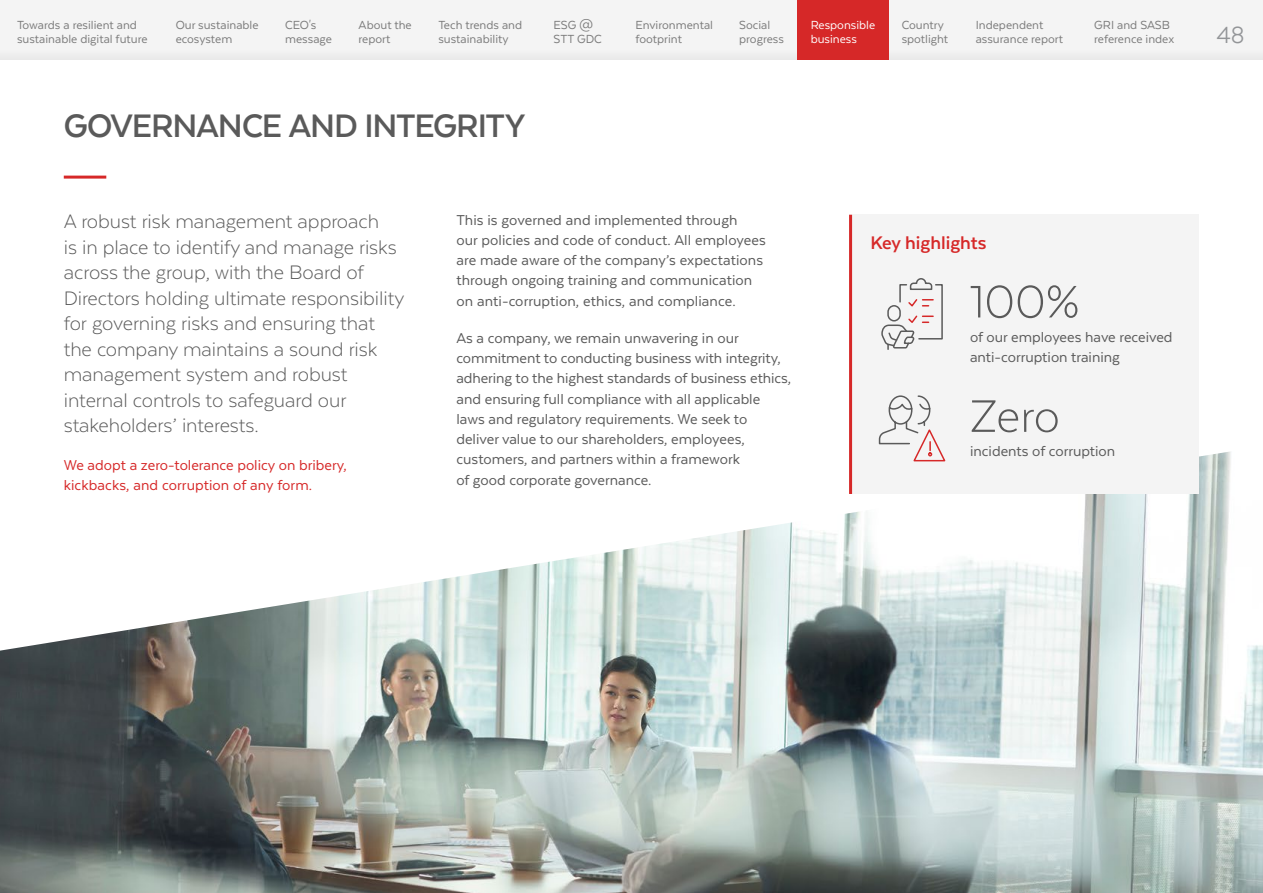
<style>
.page{position:relative;width:1263px;height:893px;background:#fff}
.page>*{position:absolute;margin:0;border:0;box-sizing:border-box;transform-origin:0 0}
.t1{font:300 52.5px "Texta";color:#5a5a5a}
.t2{font:700 37.5px "Texta";letter-spacing:-.025em;color:#5a5a5a}
.t3{font:27px "Texta";color:#939598}
.t4{font:300 22.5px/25.5px "Texta";letter-spacing:-.005em;color:#5a5a5a}
.t5{font:700 21px "Texta";color:#d62828}
.t6{font:16.5px/20.2px "Texta";color:#5a5a5a}
.t7{font:16.5px/20.2px "Texta";color:#d62828}
.t8{font:13.5px/13.5px "Texta";color:#7b7b7b}
.t9{font:13.5px/13.5px "Texta";color:#fff}
</style>
<div class="page">
<img style="left:0;top:452px;width:1263px;height:441px">
<hr style="left:64px;top:176px;width:42px;height:3px;background:#d62828">
<div style="left:849px;top:215px;width:350px;height:279px;background:#f4f4f4"></div>
<svg style="left:881px;top:278px;width:62px;height:72px"></svg>
<svg style="left:878px;top:395px;width:68px;height:67px"></svg>
<hr style="left:849px;top:215px;width:3px;height:279px;background:#d62828">
<div style="left:0;top:0;width:1263px;height:60px;background:#f4f4f4"></div>
<div style="left:798px;top:0;width:91px;height:60px;background:#d62828"></div>
<p class="t8" style="left:17px;top:18px;width:132px">Towards a resilient and sustainable digital future</p>
<p class="t8" style="left:176px;top:18px;width:84px">Our sustainable ecosystem</p>
<p class="t8" style="left:285px;top:18px;width:48px">CEO's message</p>
<p class="t8" style="left:359px;top:18px;width:55px">About the report</p>
<p class="t8" style="left:438px;top:18px;width:85px">Tech trends and sustainability</p>
<p class="t8" style="left:554px;top:18px;width:50px">ESG @<br>STT GDC</p>
<p class="t8" style="left:635px;top:18px;width:79px">Environmental footprint</p>
<p class="t8" style="left:739px;top:18px;width:46px">Social progress</p>
<p class="t8" style="left:902px;top:18px;width:48px">Country spotlight</p>
<p class="t8" style="left:976px;top:18px;width:89px">Independent assurance report</p>
<p class="t8" style="left:1094px;top:18px;width:81px">GRI and SASB reference index</p>
<p class="t9" style="left:811px;top:18px;width:66px">Responsible business</p>
<h2 class="t2" style="left:64px;top:107px;width:463px">GOVERNANCE AND INTEGRITY</h2>
<p class="t4" style="left:64px;top:208px;width:342px">A robust risk management approach<br>is in place to identify and manage risks across the group, with the Board of Directors holding ultimate responsibility for governing risks and ensuring that the company maintains a sound risk management system and robust internal controls to safeguard our stakeholders’ interests.</p>
<p class="t7" style="left:64px;top:454px;width:284px">We adopt a zero-tolerance policy on bribery, kickbacks, and corruption of any form.</p>
<p class="t6" style="left:456px;top:209px;width:311px">This is governed and implemented through<br>our policies and code of conduct. All employees are made aware of the company’s expectations through ongoing training and communication on anti-corruption, ethics, and compliance.</p>
<p class="t6" style="left:456px;top:328px;width:336px">As a company, we remain unwavering in our commitment to conducting business with integrity, adhering to the highest standards of business ethics, and ensuring full compliance with all applicable laws and regulatory requirements. We seek to deliver value to our shareholders, employees, customers, and partners within a framework<br>of good corporate governance.</p>
<p class="t5" style="left:870px;top:232px;width:118px">Key highlights</p>
<h1 class="t1" style="left:970px;top:275px;width:111px">100%</h1>
<p class="t6" style="left:970px;top:327px;width:204px">of our employees have received anti-corruption training</p>
<h1 class="t1" style="left:970px;top:389px;width:91px">Zero</h1>
<p class="t6" style="left:970px;top:441px;width:147px">incidents of corruption</p>
<h3 class="t3" style="left:1216px;top:21px;width:30px">48</h3>
</div>
